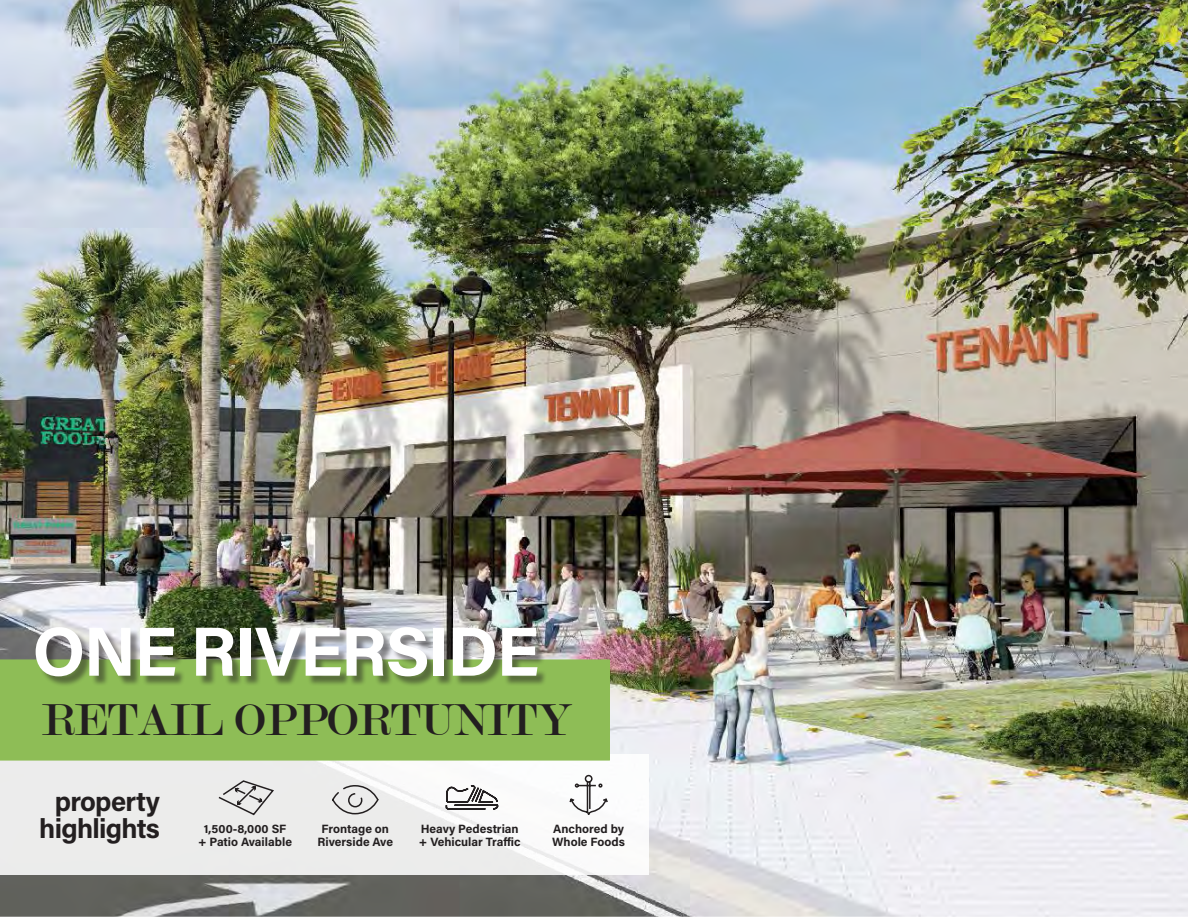
<style>
.page{position:relative;width:1188px;height:918px;background:#fff}
.page>*{position:absolute;margin:0;border:0;box-sizing:border-box;transform-origin:0 0}
.t1{font:69.6px "Acumin Variable Concept";letter-spacing:-.025em;color:#fff}
.t2{font:48px "Modern";color:#231f20}
.t3{font:27.3px/27.3px "Acumin Variable Concept";letter-spacing:-.025em;color:#231f20;text-align:center}
.t4{font:12px/12.9px "Acumin Variable Concept";color:#231f20;text-align:center}
</style>
<div class="page">
<img style="left:0;top:0;width:1188px;height:917px">
<div style="left:0;top:755px;width:649px;height:120px;background:linear-gradient(to right,#e8e8e7,#f9f9f9)"></div>
<div style="left:0;top:659px;width:610px;height:102px;background:#8ebd56"></div>
<div style="left:37px;top:629px;width:511px;height:58px;background:#231f20;opacity:.5"></div>
<svg style="left:445px;top:783px;width:54px;height:27px"></svg>
<svg style="left:217px;top:779px;width:58px;height:37px;background:#d0cfcf"></svg>
<svg style="left:331px;top:785px;width:49px;height:30px"></svg>
<svg style="left:568px;top:774px;width:41px;height:42px"></svg>
<h1 class="t1" style="left:32px;top:604px;width:509px">ONE RIVERSIDE</h1>
<h2 class="t2" style="left:41px;top:696px;width:531px">RETAIL OPPORTUNITY</h2>
<h3 class="t3" style="left:39px;top:786px;width:122px">property highlights</h3>
<p class="t4" style="left:198px;top:822px;width:95px">1,500-8,000 SF + Patio Available</p>
<p class="t4" style="left:317px;top:822px;width:77px">Frontage on<br>Riverside Ave</p>
<p class="t4" style="left:419px;top:822px;width:103px;text-align:left">Heavy Pedestrian + Vehicular Traffic</p>
<p class="t4" style="left:552px;top:822px;width:74px;text-align:left">Anchored by<br>Whole Foods</p>
</div>
